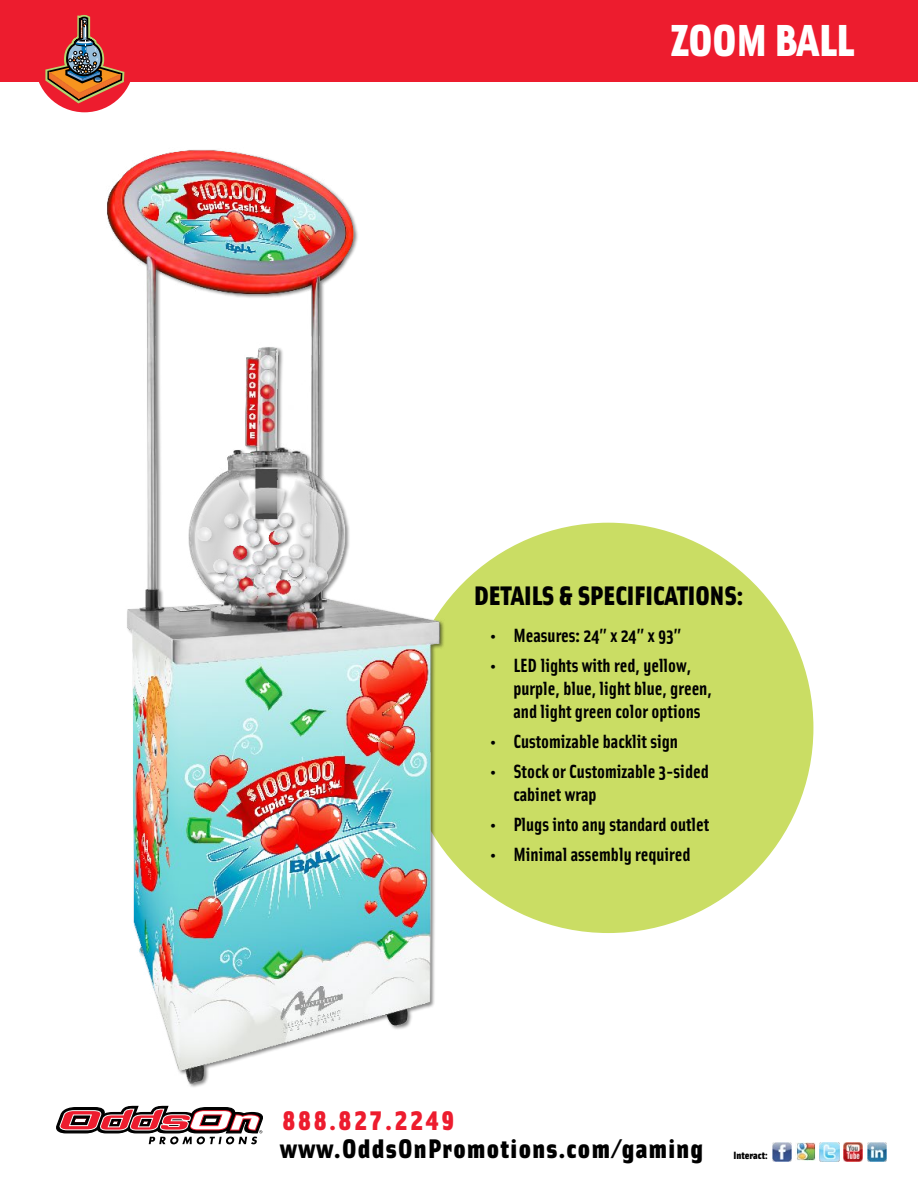
<style>
.page{position:relative;width:918px;height:1188px;background:#fff}
.page>*{position:absolute;margin:0;border:0;box-sizing:border-box;transform-origin:0 0}
.t1{font:900 45px "Solex";color:#fff}
.t2{font:27px "Solex Black Lining";letter-spacing:.05em;color:#000}
.t3{font:27px "Solex Black Lining";letter-spacing:.1em;color:#ed1c2e}
.t4{font:900 26.85px "Solex";color:#000}
.t5{font:700 19.2px/23.1px "Solex";color:#000}
.t6{font:10.5px "Solex Black Lining";color:#000}
</style>
<div class="page">
<div style="left:0;top:0;width:918px;height:82px;background:#ed1c2e"></div>
<svg style="left:56px;top:1105px;width:207px;height:39px"></svg>
<img style="left:772px;top:1142px;width:19px;height:20px">
<img style="left:796px;top:1142px;width:19px;height:19px">
<img style="left:820px;top:1142px;width:19px;height:20px">
<img style="left:843px;top:1142px;width:20px;height:20px">
<img style="left:867px;top:1142px;width:20px;height:20px">
<div style="left:403px;top:523px;width:410px;height:410px;background:#cadd64;border-radius:50%"></div>
<img style="left:107px;top:150px;width:347px;height:937px">
<div style="left:35px;top:13px;width:99px;height:99px;background:#ed1c2e;border-radius:50%"></div>
<svg style="left:41px;top:14px;width:88px;height:94px"></svg>
<h1 class="t1" style="left:671px;top:9px;width:184px">ZOOM BALL</h1>
<h3 class="t4" style="left:474px;top:577px;width:271px">DETAILS &amp; SPECIFICATIONS:</h3>
<p class="t5" style="left:490px;top:623px;width:192px">• Measures: 24” x 24” x 93”</p>
<p class="t5" style="left:513px;top:653px;width:200px;text-indent:-23px">• LED lights with red, yellow, purple, blue, light blue, green, and light green color options</p>
<p class="t5" style="left:490px;top:729px;width:189px">• Customizable backlit sign</p>
<p class="t5" style="left:513px;top:759px;width:197px;text-indent:-23px">• Stock or Customizable 3-sided cabinet wrap</p>
<p class="t5" style="left:490px;top:812px;width:220px">• Plugs into any standard outlet</p>
<p class="t5" style="left:490px;top:842px;width:202px">• Minimal assembly required</p>
<h2 class="t3" style="left:282px;top:1102px;width:174px">888.827.2249</h2>
<h2 class="t2" style="left:280px;top:1130px;width:424px">www.OddsOnPromotions.com/gaming</h2>
<p class="t6" style="left:734px;top:1148px;width:36px">Interact:</p>
</div>
